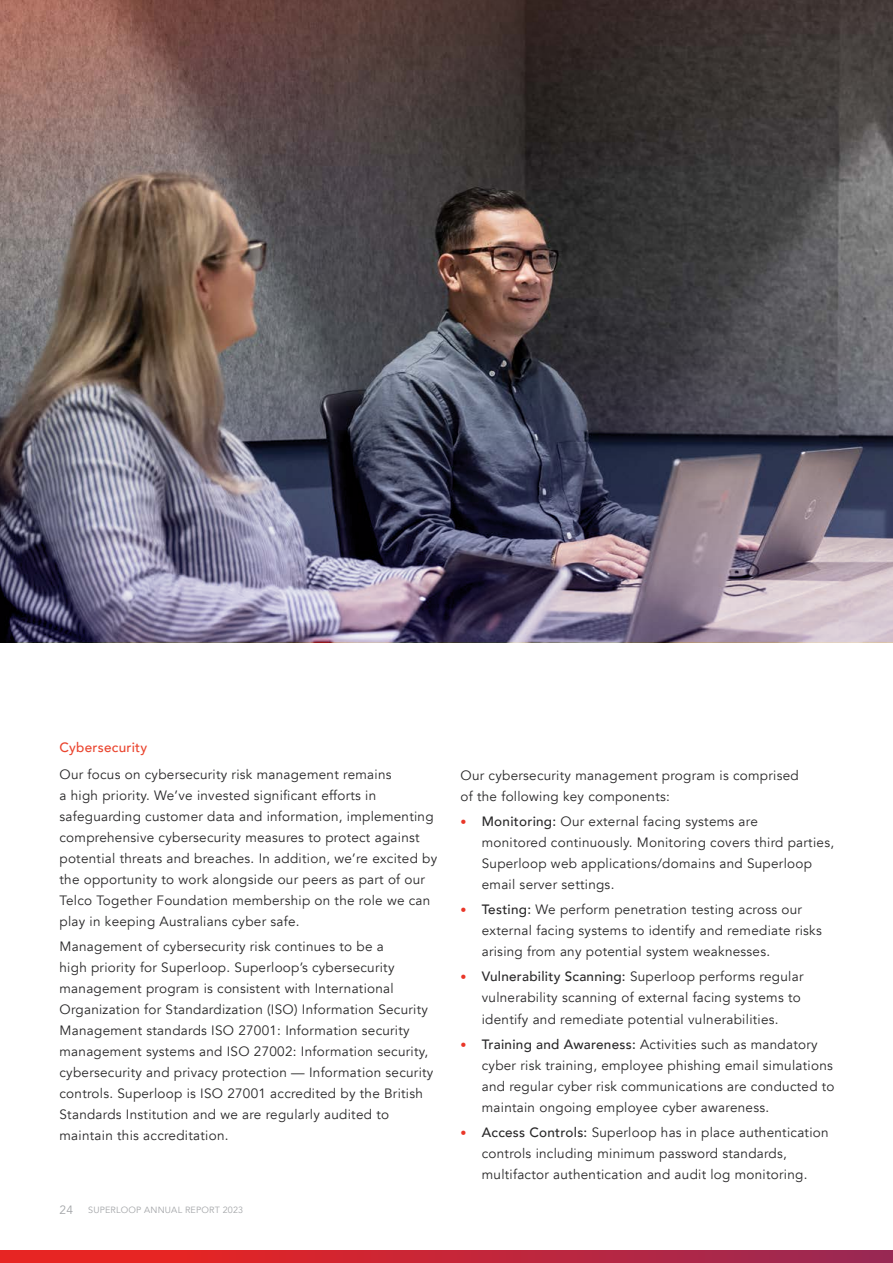
<style>
.page{position:relative;width:893px;height:1263px;background:#fff}
.page>*{position:absolute;margin:0;border:0;box-sizing:border-box;transform-origin:0 0}
.t1{font:13.5px/21px "Avenir";letter-spacing:.02em;color:#292829}
.t2{font:500 13.5px "Avenir";letter-spacing:.02em;color:#ea442e}
.t3{font:12px "Avenir";color:#a3a5a8}
.t4{font:9px "Avenir";letter-spacing:.02em;color:#a3a5a8}
.s1{font-weight:500;font-size:12px;color:#e93628}
.s2{font-weight:500}
</style>
<div class="page">
<svg style="left:0;top:1250px;width:893px;height:13px;background:#c52638"></svg>
<img style="left:0;top:0;width:893px;height:354px">
<img style="left:0;top:354px;width:893px;height:288px">
<p class="t2" style="left:60px;top:735px;width:89px">Cybersecurity</p>
<p class="t1" style="left:60px;top:764px;width:379px">Our focus on cybersecurity risk management remains<br>a high priority. We’ve invested significant efforts in safeguarding customer data and information, implementing comprehensive cybersecurity measures to protect against potential threats and breaches. In addition, we’re excited by the opportunity to work alongside our peers as part of our Telco Together Foundation membership on the role we can play in keeping Australians cyber safe.</p>
<p class="t1" style="left:60px;top:936px;width:375px">Management of cybersecurity risk continues to be a<br>high priority for Superloop. Superloop’s cybersecurity management program is consistent with International Organization for Standardization (ISO) Information Security Management standards ISO 27001: Information security management systems and ISO 27002: Information security, cybersecurity and privacy protection — Information security controls. Superloop is ISO 27001 accredited by the British Standards Institution and we are regularly audited to maintain this accreditation.</p>
<p class="t3" style="left:60px;top:1203px;width:15px">24</p>
<p class="t4" style="left:88px;top:1205px;width:157px">SUPERLOOP ANNUAL REPORT 2023</p>
<p class="t1" style="left:460px;top:765px;width:340px">Our cybersecurity management program is comprised of the following key components:</p>
<p class="t1" style="left:482px;top:811px;width:354px;text-indent:-21px"><span class="s1">•</span> <span class="s2">Monitoring:</span> Our external facing systems are<br>monitored continuously. Monitoring covers third parties, Superloop web applications/domains and Superloop email server settings.</p>
<p class="t1" style="left:482px;top:899px;width:342px;text-indent:-21px"><span class="s1">•</span> <span class="s2">Testing:</span> We perform penetration testing across our external facing systems to identify and remediate risks arising from any potential system weaknesses.</p>
<p class="t1" style="left:482px;top:966px;width:323px;text-indent:-21px"><span class="s1">•</span> <span class="s2">Vulnerability Scanning:</span> Superloop performs regular vulnerability scanning of external facing systems to identify and remediate potential vulnerabilities.</p>
<p class="t1" style="left:482px;top:1034px;width:354px;text-indent:-21px"><span class="s1">•</span> <span class="s2">Training and Awareness:</span> Activities such as mandatory cyber risk training, employee phishing email simulations and regular cyber risk communications are conducted to maintain ongoing employee cyber awareness.</p>
<p class="t1" style="left:482px;top:1122px;width:348px;text-indent:-21px"><span class="s1">•</span> <span class="s2">Access Controls:</span> Superloop has in place authentication controls including minimum password standards, multifactor authentication and audit log monitoring.</p>
</div>
